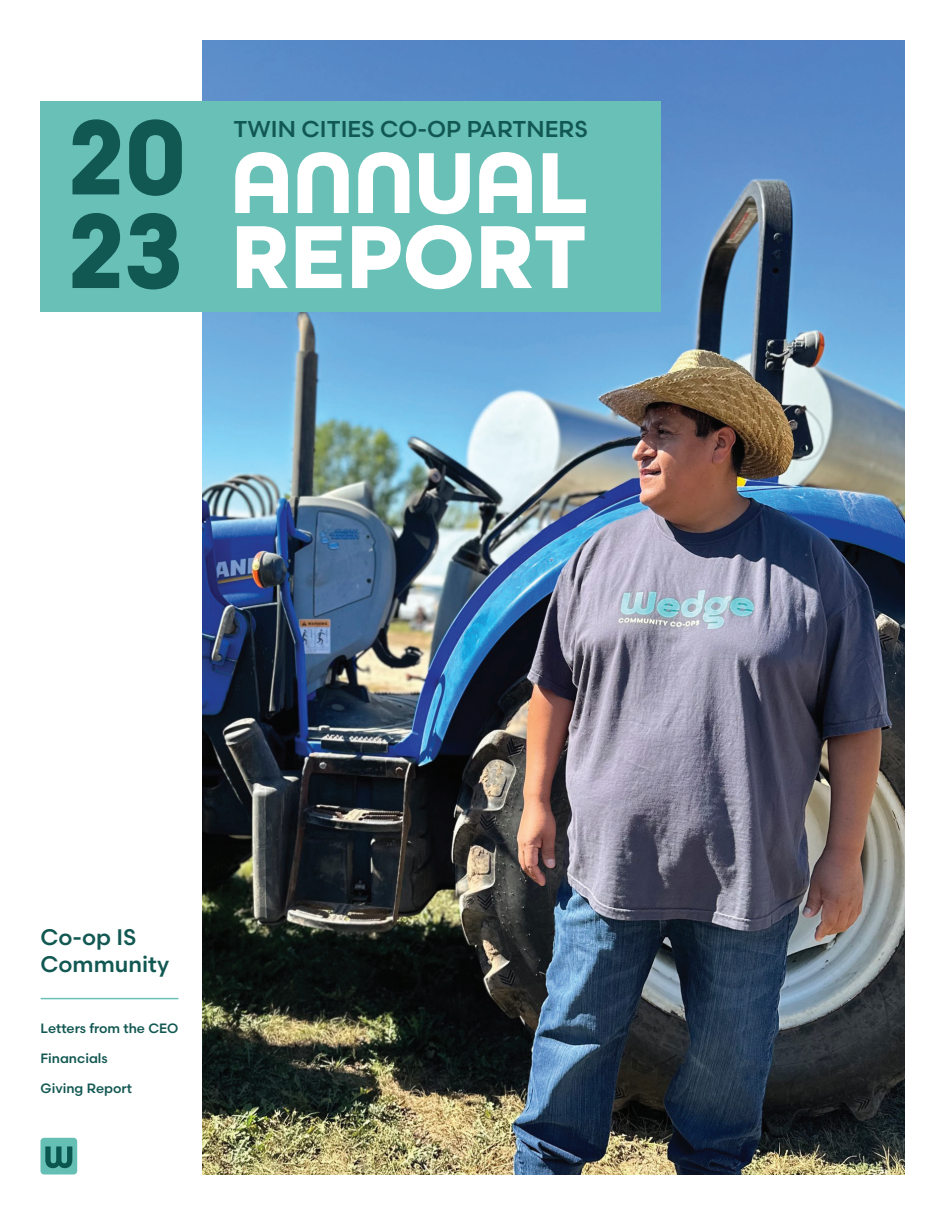
<style>
.page{position:relative;width:945px;height:1215px;background:#fff}
.page>*{position:absolute;margin:0;border:0;box-sizing:border-box;transform-origin:0 0}
.t1{font:700 112.5px/93.6px "All Round Gothic";color:#125852}
.t2{font:700 94.5px "All Round Gothic";color:#fff}
.t3{font:700 91.5px "All Round Gothic";color:#fff}
.t4{font:500 22.8px "Scandia";color:#125852}
.t5{font:500 22.5px/27px "Scandia";color:#125852}
.t6{font:500 13.5px "Scandia";color:#125852}
</style>
<div class="page">
<img style="left:202px;top:40px;width:702px;height:1134px">
<div style="left:40px;top:101px;width:622px;height:211px;background:#68c0b7"></div>
<div style="left:40px;top:1138px;width:37px;height:36px;background:#65bfb4;border-radius:4px"></div>
<svg style="left:45px;top:1146px;width:27px;height:22px"></svg>
<hr style="left:41px;top:998px;width:137px;height:1px;background:#68c0b7">
<h1 class="t1" style="left:68px;top:111px;width:120px">20<br>23</h1>
<h3 class="t4" style="left:234px;top:115px;width:356px">TWIN CITIES CO-OP PARTNERS</h3>
<h3 class="t3" style="left:231px;top:128px;width:359px">ANNUAL</h3>
<h2 class="t2" style="left:231px;top:200px;width:358px">REPORT</h2>
<h3 class="t5" style="left:40px;top:923px;width:130px">Co-op IS<br>Community</h3>
<p class="t6" style="left:40px;top:1020px;width:140px">Letters from the CEO</p>
<p class="t6" style="left:40px;top:1050px;width:69px">Financials</p>
<p class="t6" style="left:40px;top:1080px;width:93px">Giving Report</p>
</div>
